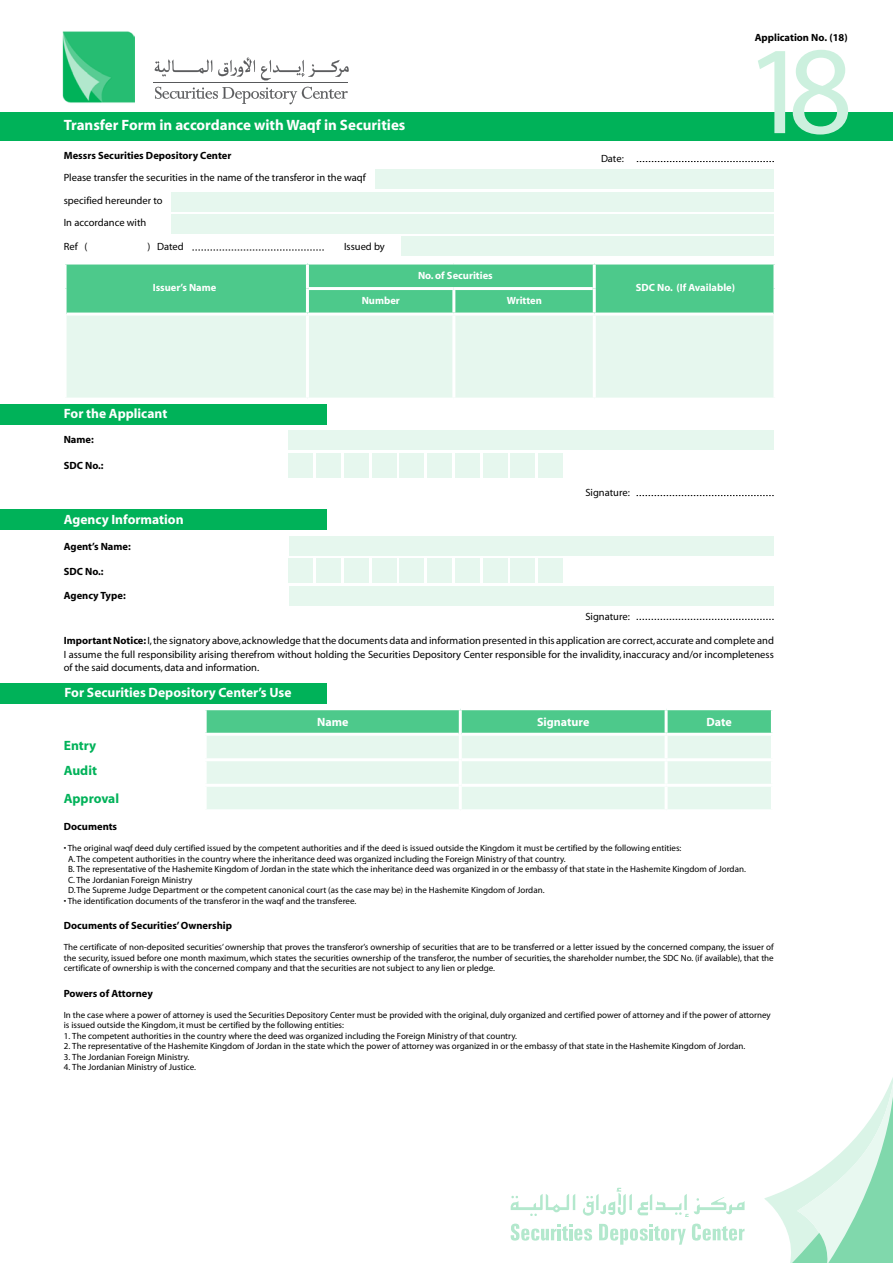
<style>
.page{position:relative;width:893px;height:1263px;background:#fff}
.page>*{position:absolute;margin:0;border:0;box-sizing:border-box;transform-origin:0 0}
.t1{font:700 15px "Myriad";color:#fff}
.t2{font:700 13.5px "Myriad";color:#fff}
.t3{font:700 13.5px "Myriad";color:#00b259}
.t4{font:700 12px "Myriad";color:#fff}
.t5{font:10.5px/22.5px "Myriad";color:#000}
.t6{font:700 10.5px "Myriad";color:#000}
.t7{font:700 10.5px "Myriad";color:#fff}
.t8{font:9px/10.5px "Myriad";color:#000}
.s1{font-weight:700}
</style>
<div class="page">
<svg style="left:764px;top:1077px;width:129px;height:186px"></svg>
<img style="left:53px;top:31px;width:81px;height:82px">
<svg style="left:155px;top:87px;width:193px;height:17px"></svg>
<hr style="left:154px;top:82px;width:194px;height:1px;background:#58595b">
<svg style="left:155px;top:58px;width:194px;height:22px"></svg>
<svg style="left:692px;top:1223px;width:52px;height:17px"></svg>
<svg style="left:599px;top:1224px;width:87px;height:21px"></svg>
<svg style="left:511px;top:1223px;width:81px;height:17px"></svg>
<svg style="left:583px;top:1188px;width:161px;height:29px"></svg>
<svg style="left:511px;top:1194px;width:64px;height:22px"></svg>
<div style="left:0;top:509px;width:327px;height:21px;background:#00b259"></div>
<div style="left:0;top:404px;width:327px;height:20px;background:#00b259"></div>
<div style="left:0;top:113px;width:893px;height:28px;background:#00b259"></div>
<svg style="left:637px;top:161px;width:137px;height:1px"></svg>
<div style="left:375px;top:170px;width:399px;height:19px;background:#e6f7ee"></div>
<svg style="left:758px;top:50px;width:90px;height:85px"></svg>
<div style="left:401px;top:236px;width:373px;height:19px;background:#e6f7ee"></div>
<div style="left:288px;top:431px;width:486px;height:19px;background:#e6f7ee"></div>
<svg style="left:637px;top:495px;width:137px;height:1px"></svg>
<svg style="left:637px;top:619px;width:137px;height:1px"></svg>
<div style="left:171px;top:214px;width:603px;height:19px;background:#e6f7ee"></div>
<svg style="left:192px;top:250px;width:132px;height:1px"></svg>
<div style="left:510px;top:453px;width:25px;height:24px;background:#e6f7ee"></div>
<div style="left:483px;top:453px;width:24px;height:24px;background:#e6f7ee"></div>
<div style="left:455px;top:453px;width:25px;height:24px;background:#e6f7ee"></div>
<div style="left:427px;top:453px;width:25px;height:24px;background:#e6f7ee"></div>
<div style="left:399px;top:453px;width:25px;height:24px;background:#e6f7ee"></div>
<div style="left:372px;top:453px;width:24px;height:24px;background:#e6f7ee"></div>
<div style="left:344px;top:453px;width:25px;height:24px;background:#e6f7ee"></div>
<div style="left:316px;top:453px;width:25px;height:24px;background:#e6f7ee"></div>
<div style="left:288px;top:453px;width:25px;height:24px;background:#e6f7ee"></div>
<div style="left:538px;top:453px;width:25px;height:24px;background:#e6f7ee"></div>
<div style="left:510px;top:558px;width:25px;height:25px;background:#e6f7ee"></div>
<div style="left:483px;top:558px;width:24px;height:25px;background:#e6f7ee"></div>
<div style="left:455px;top:558px;width:25px;height:25px;background:#e6f7ee"></div>
<div style="left:427px;top:558px;width:25px;height:25px;background:#e6f7ee"></div>
<div style="left:399px;top:558px;width:25px;height:25px;background:#e6f7ee"></div>
<div style="left:372px;top:558px;width:24px;height:25px;background:#e6f7ee"></div>
<div style="left:344px;top:558px;width:25px;height:25px;background:#e6f7ee"></div>
<div style="left:316px;top:558px;width:25px;height:25px;background:#e6f7ee"></div>
<div style="left:288px;top:558px;width:25px;height:25px;background:#e6f7ee"></div>
<div style="left:538px;top:558px;width:25px;height:25px;background:#e6f7ee"></div>
<div style="left:171px;top:192px;width:603px;height:19px;background:#e6f7ee"></div>
<div style="left:289px;top:536px;width:485px;height:19px;background:#e6f7ee"></div>
<div style="left:289px;top:586px;width:485px;height:19px;background:#e6f7ee"></div>
<div style="left:67px;top:264px;width:706px;height:49px;background:#4dc98b"></div>
<div style="left:67px;top:316px;width:706px;height:82px;background:#e6f7ee"></div>
<hr style="left:306px;top:264px;width:3px;height:25px;background:#fff">
<hr style="left:593px;top:264px;width:3px;height:25px;background:#fff">
<hr style="left:309px;top:287px;width:145px;height:3px;background:#fff">
<hr style="left:454px;top:287px;width:139px;height:3px;background:#fff">
<hr style="left:306px;top:289px;width:3px;height:24px;background:#fff">
<hr style="left:452px;top:290px;width:3px;height:23px;background:#fff">
<hr style="left:593px;top:289px;width:3px;height:24px;background:#fff">
<hr style="left:306px;top:316px;width:3px;height:82px;background:#fff">
<hr style="left:452px;top:316px;width:3px;height:82px;background:#fff">
<hr style="left:593px;top:316px;width:3px;height:82px;background:#fff">
<svg style="left:207px;top:710px;width:564px;height:99px;background:#bfebd5"></svg>
<hr style="left:204px;top:733px;width:255px;height:3px;background:#fff">
<hr style="left:462px;top:733px;width:204px;height:3px;background:#fff">
<hr style="left:666px;top:733px;width:108px;height:3px;background:#fff">
<hr style="left:204px;top:758px;width:255px;height:3px;background:#fff">
<hr style="left:462px;top:758px;width:204px;height:3px;background:#fff">
<hr style="left:666px;top:758px;width:108px;height:3px;background:#fff">
<hr style="left:204px;top:784px;width:255px;height:3px;background:#fff">
<hr style="left:462px;top:784px;width:204px;height:3px;background:#fff">
<hr style="left:666px;top:784px;width:108px;height:3px;background:#fff">
<hr style="left:665px;top:710px;width:3px;height:23px;background:#fff">
<hr style="left:665px;top:736px;width:3px;height:22px;background:#fff">
<hr style="left:665px;top:761px;width:3px;height:23px;background:#fff">
<hr style="left:665px;top:787px;width:3px;height:22px;background:#fff">
<hr style="left:459px;top:710px;width:3px;height:24px;background:#fff">
<hr style="left:459px;top:734px;width:3px;height:26px;background:#fff">
<hr style="left:459px;top:760px;width:3px;height:25px;background:#fff">
<hr style="left:459px;top:785px;width:3px;height:24px;background:#fff">
<div style="left:0;top:684px;width:327px;height:20px;background:#00b259"></div>
<h1 class="t1" style="left:64px;top:118px;width:343px">Transfer Form in accordance with Waqf in Securities</h1>
<p class="t6" style="left:64px;top:150px;width:169px">Messrs Securities Depository Center</p>
<p class="t5" style="left:64px;top:167px;width:304px">Please transfer the securities in the name of the transferor in the waqf specified hereunder to<br>In accordance with</p>
<p class="t5" style="left:344px;top:235px;width:42px">Issued by</p>
<p class="t5" style="left:64px;top:235px;width:16px">Ref</p>
<p class="t5" style="left:157px;top:235px;width:28px">Dated</p>
<p class="t5" style="left:84px;top:235px;width:4px">(</p>
<p class="t5" style="left:148px;top:235px;width:4px">)</p>
<p class="t7" style="left:153px;top:282px;width:65px">Issuer s’ Name</p>
<p class="t7" style="left:362px;top:295px;width:40px">Number</p>
<p class="t7" style="left:418px;top:270px;width:76px">No.of Securities</p>
<p class="t7" style="left:507px;top:295px;width:37px">Written</p>
<h2 class="t2" style="left:64px;top:406px;width:105px">For the Applicant</h2>
<p class="t6" style="left:64px;top:434px;width:32px">Name:</p>
<p class="t6" style="left:64px;top:460px;width:41px">SDC No.:</p>
<h2 class="t2" style="left:64px;top:513px;width:121px">Agency Information</h2>
<p class="t6" style="left:64px;top:541px;width:68px">Agent s’ Name:</p>
<p class="t6" style="left:64px;top:566px;width:41px">SDC No.:</p>
<p class="t6" style="left:64px;top:590px;width:63px">Agency Type:</p>
<p class="t5" style="left:601px;top:147px;width:24px">Date:</p>
<p class="t6" style="left:755px;top:32px;width:94px">Application No ). 18(</p>
<p class="t7" style="left:636px;top:282px;width:101px">SDC No. (If Available(</p>
<p class="t5" style="left:585px;top:481px;width:46px">Signature:</p>
<p class="t5" style="left:585px;top:606px;width:46px">Signature:</p>
<p class="t5" style="left:64px;top:634px;width:712px;line-height:13.5px;text-align:justify"><span class="s1">ImportantNotice</span> ,I<span class="s1">:</span> the signatory above,acknowledge that the documents data and information presented in this application are correct,accurate and complete and I assume the full responsibility arising therefrom without holding the Securities Depository Center responsible for the invalidity, inaccuracy and/or incompleteness of the said documents,data and information.</p>
<h2 class="t2" style="left:65px;top:686px;width:228px">For Securities Depository Center s’ Use</h2>
<h2 class="t3" style="left:64px;top:738px;width:34px">Entry</h2>
<h2 class="t3" style="left:64px;top:764px;width:35px">Audit</h2>
<h2 class="t3" style="left:64px;top:792px;width:57px">Approval</h2>
<h3 class="t4" style="left:317px;top:716px;width:33px">Name</h3>
<h3 class="t4" style="left:537px;top:716px;width:54px">Signature</h3>
<h3 class="t4" style="left:707px;top:716px;width:27px">Date</h3>
<p class="t6" style="left:64px;top:821px;width:55px">Documents</p>
<p class="t8" style="left:68px;top:843px;width:679px;text-indent:-4px">• The original waqf deed duly certified issued by the competent authorities and if the deed is issued outside the Kingdom it must be certified by the following entities:<br>A.The competent authorities in the country where the inheritance deed was organized including the Foreign Ministry of that country.<br>.B The representative of the Hashemite Kingdom of Jordan in the state which the inheritance deed was organized in or the embassy of that state in the Hashemite Kingdom of Jordan. .C The Jordanian Foreign Ministry<br>D.The Supreme Judge Department or the competent canonical court (as the case may be) in the Hashemite Kingdom of Jordan.</p>
<p class="t8" style="left:64px;top:896px;width:294px">• The identification documents of the transferor in the waqf and the transferee.</p>
<p class="t6" style="left:64px;top:920px;width:170px">Documents of Securities’Ownership</p>
<p class="t8" style="left:64px;top:942px;width:711px;text-align:justify">The certificate of non-deposited securities’ ownership that proves the transferor s’ ownership of securities that are to be transferred or a letter issued by the concerned company, the issuer of the security, issued before one month maximum, which states the securities ownership of the transferor, the number of securities, the shareholder number, the SDC No (. if available ,) that the certificate of ownership is with the concerned company and that the securities are not subject to any lien or pledge.</p>
<p class="t6" style="left:64px;top:987px;width:91px">Powers of Attorney</p>
<p class="t8" style="left:64px;top:1010px;width:709px">In the case where a power of attorney is used the Securities Depository Center must be provided with the original,duly organized and certified power of attorney and if the power of attorney is issued outside the Kingdom it, must be certified by the following entities:</p>
<p class="t8" style="left:64px;top:1031px;width:455px">1. The competent authorities in the country where the deed was organized including the Foreign Ministry of that country.</p>
<p class="t8" style="left:64px;top:1041px;width:683px">2. The representative of the Hashemite Kingdom of Jordan in the state which the power of attorney was organized in or the embassy of that state in the Hashemite Kingdom of Jordan.</p>
<p class="t8" style="left:64px;top:1052px;width:127px">3. The Jordanian Foreign Ministry.</p>
<p class="t8" style="left:64px;top:1062px;width:134px">4. The Jordanian Ministry of Justice.</p>
</div>
